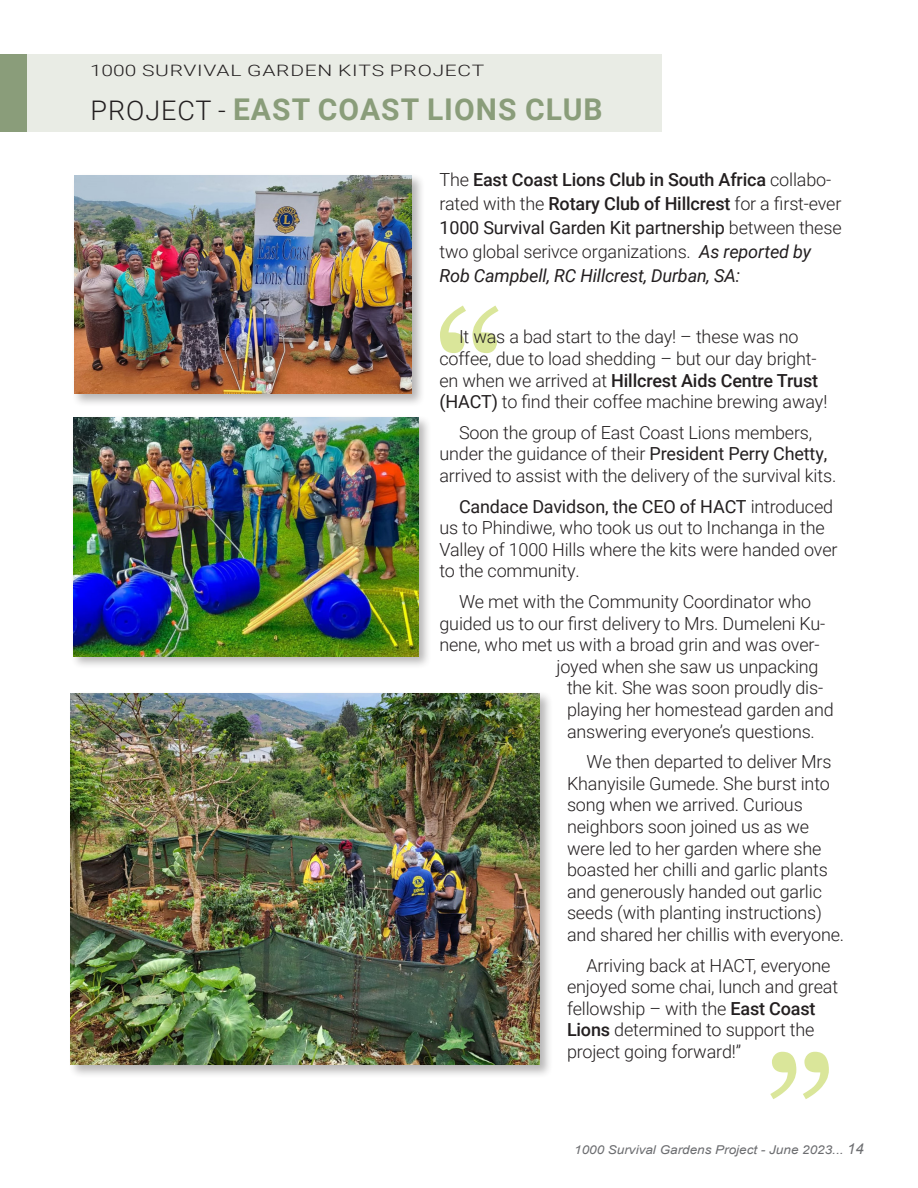
<style>
.page{position:relative;width:918px;height:1188px;background:#fff}
.page>*{position:absolute;margin:0;border:0;box-sizing:border-box;transform-origin:0 0}
.t1{font:180px "Georgia";color:#dae69a}
.t2{font:700 30px "Roboto";letter-spacing:.035em;color:#8a9d7a}
.t3{font:300 18px/21.6px "Roboto";letter-spacing:-.01em;color:#231f20}
.t4{font:300 15.75px "Roboto";letter-spacing:.035em;color:#231f20;scale:1.33 1}
.t5{font:italic 15px "Arial";color:#6c6d70}
.t6{font:italic 12.15px "Arial";color:#6c6d70;scale:1.11 1}
.s1{font-weight:300;font-size:27px;color:#231f20}
.s2{font-weight:500}
.s3{font-weight:400}
.s4{font-weight:400;font-style:italic}
</style>
<div class="page">
<div style="left:0;top:54px;width:662px;height:78px;background:#e9ece5"></div>
<div style="left:0;top:54px;width:27px;height:78px;background:#8a9d7a"></div>
<div style="left:71px;top:415px;width:361px;height:255px;background:#231f20;opacity:.33"></div>
<img style="left:74px;top:418px;width:344px;height:238px">
<div style="left:71px;top:173px;width:355px;height:235px;background:#231f20;opacity:.33"></div>
<img style="left:74px;top:176px;width:338px;height:218px">
<div style="left:68px;top:691px;width:485px;height:387px;background:#231f20;opacity:.33"></div>
<img style="left:71px;top:694px;width:469px;height:371px">
<p class="t4" style="left:90px;top:59px;width:298px">1000 SURVIVAL GARDEN KITS PROJECT</p>
<p class="t2" style="left:90px;top:88px;width:514px"><span class="s1">PROJECT -</span> EAST COAST LIONS CLUB</p>
<p class="t3" style="left:440px;top:167px;width:404px;line-height:24px">The <span class="s2">East Coast Lions Club in South Africa</span> collabo&shy;rated with the <span class="s2">Rotary Club of Hillcrest</span> for a first-ever <span class="s3">1000 Survival Garden Kit partnership</span> between these two global serivce organizations. <span class="s4">As reported by Rob Campbell, RC Hillcrest, Durban, SA:</span></p>
<p class="t1" style="left:433px;top:246px;width:75px">“</p>
<p class="t3" style="left:440px;top:326px;width:389px;text-align:center">It was a bad start to the day! – these was no coffee, due to load shedding – but our day bright&shy;en when we arrived at <span class="s2">Hillcrest Aids Centre Trust </span><span class="s3">(HACT)</span> to find their coffee machine brewing away!</p>
<p class="t3" style="left:440px;top:421px;width:398px;text-align:center">Soon the group of East Coast Lions members, under the guidance of their <span class="s3">President Perry Chetty, </span>arrived to assist with the delivery of the survival kits.</p>
<p class="t3" style="left:440px;top:495px;width:400px;text-indent:20px"><span class="s3">Candace Davidson, the CEO of HACT</span> introduced us to Phindiwe, who took us out to Inchanga in the Valley of 1000 Hills where the kits were handed over to the community.</p>
<p class="t3" style="left:459px;top:590px;width:354px">We met with the Community Coordinator who</p>
<p class="t3" style="left:440px;top:612px;width:387px">guided us to our first delivery to Mrs. Dumeleni Ku-</p>
<p class="t3" style="left:440px;top:633px;width:382px">nene, who met us with a broad grin and was over-</p>
<p class="t3" style="left:556px;top:655px;width:264px">joyed when she saw us unpacking</p>
<p class="t3" style="left:567px;top:677px;width:258px">the kit. She was soon proudly dis-</p>
<p class="t3" style="left:567px;top:698px;width:268px">playing her homestead garden and</p>
<p class="t3" style="left:567px;top:720px;width:249px">answering everyone’s questions.</p>
<p class="t3" style="left:567px;top:750px;width:279px;text-indent:20px">We then departed to deliver Mrs Khanyisile Gumede. She burst into song when we arrived. Curious neighbors soon joined us as we were led to her garden where she boasted her chilli and garlic plants and generously handed out garlic seeds (with planting instructions) and shared her chillis with everyone.</p>
<p class="t3" style="left:567px;top:954px;width:273px;text-indent:20px">Arriving back at HACT, everyone enjoyed some chai, lunch and great fellowship – with the <span class="s2">East Coast<br>Lions</span> determined to support the project going forward!”</p>
<p class="t1" style="left:762px;top:993px;width:75px">”</p>
<p class="t5" style="left:847px;top:1139px;width:18px">14</p>
<p class="t6" style="left:574px;top:1142px;width:244px">1000 Survival Gardens Project - June 2023...</p>
</div>
